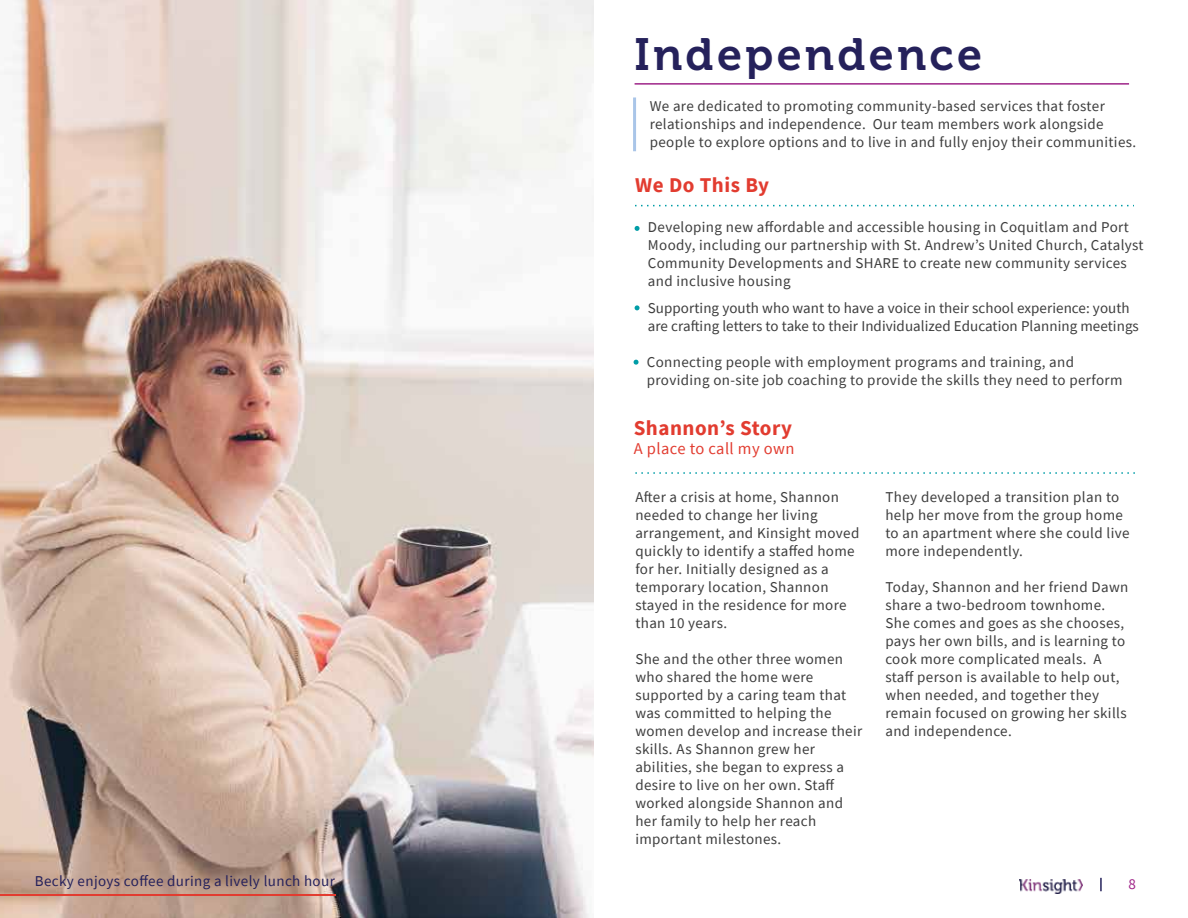
<style>
.page{position:relative;width:1188px;height:918px;background:#fff}
.page>*{position:absolute;margin:0;border:0;box-sizing:border-box;transform-origin:0 0}
.t1{font:45px "Museo 700";letter-spacing:.075em;color:#25215b}
.t2{font:700 21px "Source Sans Pro";letter-spacing:.025em;color:#e23c30}
.t3{font:16.5px "Source Sans Pro";letter-spacing:.025em;color:#e23c30}
.t4{font:15px/18px "Source Sans Pro";letter-spacing:.025em;color:#3d3d3d}
.t5{font:15px/18px "Source Sans Pro";letter-spacing:.005em;color:#3d3d3d}
.t6{font:15px "Source Sans Pro";letter-spacing:.025em;color:#25215b}
.t7{font:15px "Source Sans Pro";color:#9f2488}
</style>
<div class="page">
<img style="left:0;top:0;width:594px;height:918px">
<hr style="left:635px;top:83px;width:494px;height:2px;background:#9e2488">
<svg style="left:635px;top:226px;width:5px;height:5px"></svg>
<svg style="left:635px;top:305px;width:5px;height:5px"></svg>
<svg style="left:633px;top:359px;width:6px;height:6px"></svg>
<svg style="left:635px;top:472px;width:500px;height:2px"></svg>
<svg style="left:635px;top:205px;width:499px;height:1px"></svg>
<img style="left:1019px;top:879px;width:63px;height:14px">
<svg style="left:1100px;top:878px;width:2px;height:13px"></svg>
<hr style="left:0;top:894px;width:336px;height:2px;background:#e23c30">
<hr style="left:633px;top:97px;width:3px;height:54px;background:#a9c5e8">
<h1 class="t1" style="left:635px;top:29px;width:349px">Independence</h1>
<p class="t4" style="left:650px;top:97px;width:488px">We are dedicated to promoting community-based services that foster relationships and independence. Our team members work alongside people to explore options and to live in and fully enjoy their communities.</p>
<h2 class="t2" style="left:635px;top:171px;width:135px">We Do This By</h2>
<p class="t4" style="left:648px;top:218px;width:497px">Developing new affordable and accessible housing in Coquitlam and Port Moody, including our partnership with St. Andrew’s United Church, Catalyst Community Developments and SHARE to create new community services and inclusive housing</p>
<p class="t5" style="left:648px;top:298px;width:493px">Supporting youth who want to have a voice in their school experience: youth are crafting letters to take to their Individualized Education Planning meetings</p>
<p class="t4" style="left:647px;top:353px;width:477px">Connecting people with employment programs and training, and providing on-site job coaching to provide the skills they need to perform</p>
<h2 class="t2" style="left:634px;top:414px;width:160px">Shannon’s Story</h2>
<p class="t3" style="left:634px;top:438px;width:162px">A place to call my own</p>
<p class="t4" style="left:635px;top:487px;width:226px">After a crisis at home, Shannon needed to change her living arrangement, and Kinsight moved quickly to identify a staffed home for her. Initially designed as a temporary location, Shannon stayed in the residence for more than 10 years.</p>
<p class="t4" style="left:635px;top:649px;width:229px">She and the other three women who shared the home were supported by a caring team that was committed to helping the women develop and increase their skills. As Shannon grew her abilities, she began to express a desire to live on her own. Staff worked alongside Shannon and her family to help her reach important milestones.</p>
<p class="t4" style="left:885px;top:487px;width:246px">They developed a transition plan to help her move from the group home to an apartment where she could live more independently.</p>
<p class="t4" style="left:885px;top:577px;width:245px">Today, Shannon and her friend Dawn share a two-bedroom townhome.<br>She comes and goes as she chooses, pays her own bills, and is learning to cook more complicated meals. A staff person is available to help out, when needed, and together they remain focused on growing her skills and independence.</p>
<p class="t6" style="left:35px;top:871px;width:302px">Becky enjoys coffee during a lively lunch hour</p>
<p class="t7" style="left:1128px;top:874px;width:9px">8</p>
</div>
